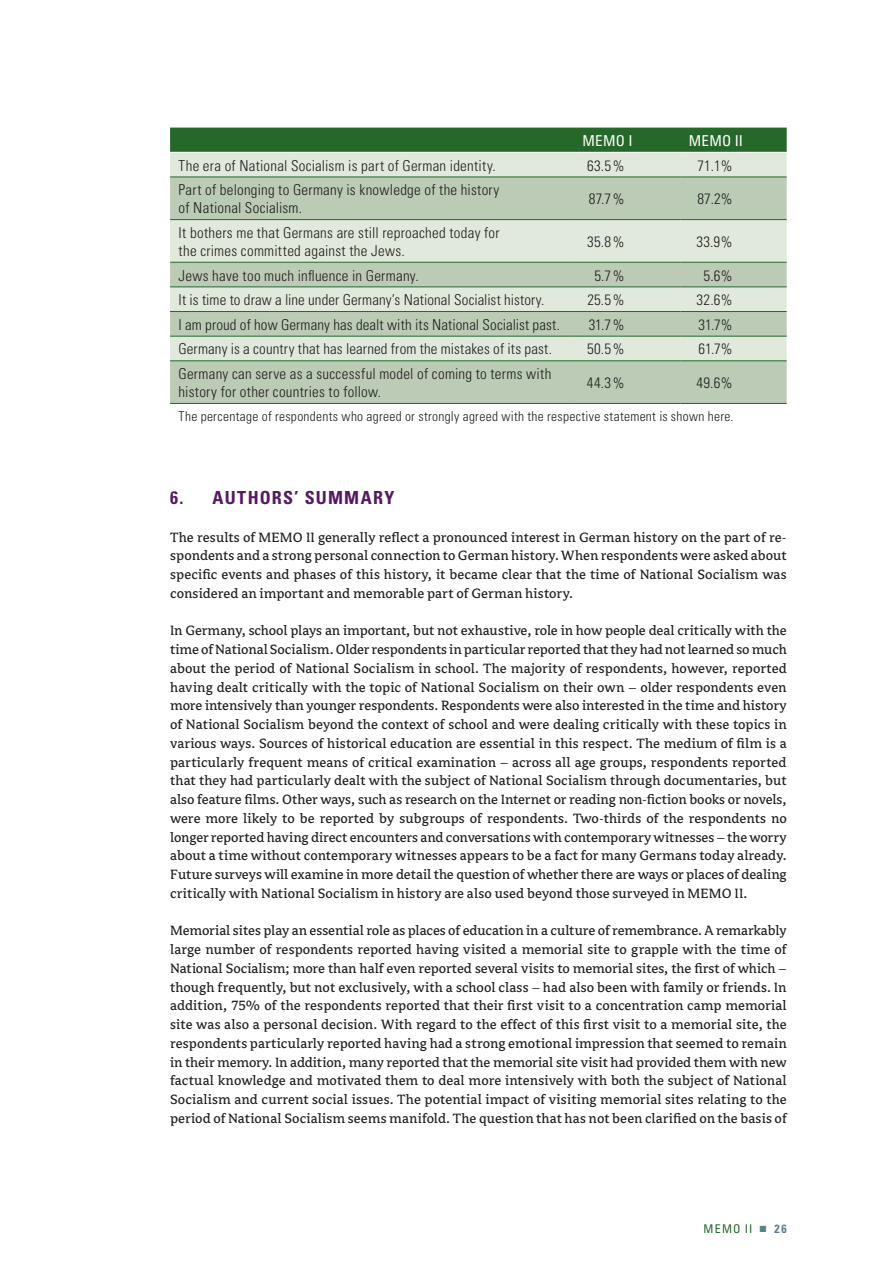
<style>
.page{position:relative;width:893px;height:1263px;background:#fff}
.page>*{position:absolute;margin:0;border:0;box-sizing:border-box;transform-origin:0 0}
.t1{font:700 condensed 18px "Univers";letter-spacing:.07em;color:#551a60}
.t2{font:15px/18.8px "Avance Pro";letter-spacing:.005em;color:#231f20;text-align:justify}
.t3{font:300 condensed 15px/18px "Univers";letter-spacing:.015em;color:#231f20}
.t4{font:condensed 15px "Univers";letter-spacing:.015em;color:#fff}
.t5{font:300 condensed 13.5px "Univers";letter-spacing:.025em;color:#231f20}
.t6{font:condensed 12px "Univers";letter-spacing:.095em;color:#26682a}
.s1{font-family:"Avance Pro";font-style:italic;font-stretch:normal;color:#5b7e8d}
.s2{font-weight:700;color:#5b7e8d}
</style>
<div class="page">
<div style="left:170px;top:128px;width:617px;height:24px;background:#26682a"></div>
<div style="left:170px;top:153px;width:617px;height:24px;background:#e1e9dd"></div>
<svg style="left:170px;top:178px;width:617px;height:225px;background:#c8d6c3"></svg>
<hr style="left:170px;top:177px;width:404px;height:1px;background:#26682a">
<hr style="left:574px;top:177px;width:106px;height:1px;background:#26682a">
<hr style="left:680px;top:177px;width:107px;height:1px;background:#26682a">
<hr style="left:170px;top:219px;width:404px;height:1px;background:#26682a">
<hr style="left:574px;top:219px;width:106px;height:1px;background:#26682a">
<hr style="left:680px;top:219px;width:107px;height:1px;background:#26682a">
<hr style="left:170px;top:262px;width:404px;height:1px;background:#26682a">
<hr style="left:574px;top:262px;width:106px;height:1px;background:#26682a">
<hr style="left:680px;top:262px;width:107px;height:1px;background:#26682a">
<hr style="left:170px;top:287px;width:404px;height:1px;background:#26682a">
<hr style="left:574px;top:287px;width:106px;height:1px;background:#26682a">
<hr style="left:680px;top:287px;width:107px;height:1px;background:#26682a">
<hr style="left:170px;top:311px;width:404px;height:1px;background:#26682a">
<hr style="left:574px;top:311px;width:106px;height:1px;background:#26682a">
<hr style="left:680px;top:311px;width:107px;height:1px;background:#26682a">
<hr style="left:170px;top:336px;width:404px;height:1px;background:#26682a">
<hr style="left:574px;top:336px;width:106px;height:1px;background:#26682a">
<hr style="left:680px;top:336px;width:107px;height:1px;background:#26682a">
<hr style="left:170px;top:361px;width:404px;height:1px;background:#26682a">
<hr style="left:574px;top:361px;width:106px;height:1px;background:#26682a">
<hr style="left:680px;top:361px;width:107px;height:1px;background:#26682a">
<hr style="left:170px;top:403px;width:404px;height:1px;background:#26682a">
<hr style="left:574px;top:403px;width:106px;height:1px;background:#26682a">
<hr style="left:680px;top:403px;width:107px;height:1px;background:#26682a">
<p class="t4" style="left:583px;top:131px;width:52px">MEMO I</p>
<p class="t4" style="left:689px;top:131px;width:56px">MEMO II</p>
<p class="t3" style="left:179px;top:156px;width:319px">The era of National Socialism is part of German identity.</p>
<p class="t3" style="left:587px;top:156px;width:39px">63.5%</p>
<p class="t3" style="left:697px;top:156px;width:36px">71.1%</p>
<p class="t3" style="left:179px;top:181px;width:322px">Part of belonging to Germany is knowledge of the history of National Socialism.</p>
<p class="t3" style="left:589px;top:190px;width:37px">87.7%</p>
<p class="t3" style="left:697px;top:190px;width:36px">87.2%</p>
<p class="t3" style="left:179px;top:224px;width:323px">It bothers me that Germans are still reproached today for the crimes committed against the Jews.</p>
<p class="t3" style="left:587px;top:233px;width:39px">35.8%</p>
<p class="t3" style="left:696px;top:233px;width:38px">33.9%</p>
<p class="t3" style="left:179px;top:266px;width:242px">Jews have too much influence in Germany.</p>
<p class="t3" style="left:594px;top:266px;width:32px">5.7%</p>
<p class="t3" style="left:703px;top:266px;width:30px">5.6%</p>
<p class="t3" style="left:179px;top:291px;width:368px">It is time to draw a line under Germany’s National Socialist history.</p>
<p class="t3" style="left:587px;top:291px;width:39px">25.5%</p>
<p class="t3" style="left:697px;top:291px;width:37px">32.6%</p>
<p class="t3" style="left:179px;top:316px;width:383px">I am proud of how Germany has dealt with its National Socialist past.</p>
<p class="t3" style="left:589px;top:316px;width:37px">31.7%</p>
<p class="t3" style="left:698px;top:316px;width:35px">31.7%</p>
<p class="t3" style="left:179px;top:340px;width:375px">Germany is a country that has learned from the mistakes of its past.</p>
<p class="t3" style="left:587px;top:340px;width:39px">50.5%</p>
<p class="t3" style="left:698px;top:340px;width:36px">61.7%</p>
<p class="t3" style="left:179px;top:365px;width:374px">Germany can serve as a successful model of coming to terms with history for other countries to follow.</p>
<p class="t3" style="left:587px;top:374px;width:39px">44.3%</p>
<p class="t3" style="left:696px;top:374px;width:37px">49.6%</p>
<p class="t5" style="left:179px;top:408px;width:557px">The percentage of respondents who agreed or strongly agreed with the respective statement is shown here.</p>
<p class="t1" style="left:170px;top:487px;width:226px">6. AUTHORS’ SUMMARY</p>
<p class="t2" style="left:170px;top:528px;width:618px">The results of MEMO II generally reflect a pronounced interest in German history on the part of re&shy;spondents and a strong personal connection to German history. When respondents were asked about specific events and phases of this history, it became clear that the time of National Socialism was considered an important and memorable part of German history.</p>
<p class="t2" style="left:170px;top:622px;width:618px">In Germany, school plays an important, but not exhaustive, role in how people deal critically with the time of National Socialism. Older respondents in particular reported that they had not learned so much about the period of National Socialism in school. The majority of respondents, however, reported having dealt critically with the topic of National Socialism on their own – older respondents even more intensively than younger respondents. Respondents were also interested in the time and history of National Socialism beyond the context of school and were dealing critically with these topics in various ways. Sources of historical education are essential in this respect. The medium of film is a particularly frequent means of critical examination – across all age groups, respondents reported that they had particularly dealt with the subject of National Socialism through documentaries, but also feature films. Other ways, such as research on the Internet or reading non-fiction books or novels, were more likely to be reported by subgroups of respondents. Two-thirds of the respondents no longer reported having direct encounters and conversations with contemporary witnesses – the worry about a time without contemporary witnesses appears to be a fact for many Germans today already.<br>Future surveys will examine in more detail the question of whether there are ways or places of dealing critically with National Socialism in history are also used beyond those surveyed in MEMO II.</p>
<p class="t2" style="left:170px;top:922px;width:618px">Memorial sites play an essential role as places of education in a culture of remembrance. A remarkably large number of respondents reported having visited a memorial site to grapple with the time of National Socialism; more than half even reported several visits to memorial sites, the first of which – though frequently, but not exclusively, with a school class – had also been with family or friends. In addition, 75% of the respondents reported that their first visit to a concentration camp memorial site was also a personal decision. With regard to the effect of this first visit to a memorial site, the respondents particularly reported having had a strong emotional impression that seemed to remain in their memory. In addition, many reported that the memorial site visit had provided them with new factual knowledge and motivated them to deal more intensively with both the subject of National Socialism and current social issues. The potential impact of visiting memorial sites relating to the period of National Socialism seems manifold. The question that has not been clarified on the basis of</p>
<p class="t6" style="left:704px;top:1221px;width:85px">MEMO II <span class="s1">▪</span> <span class="s2">26</span></p>
</div>
